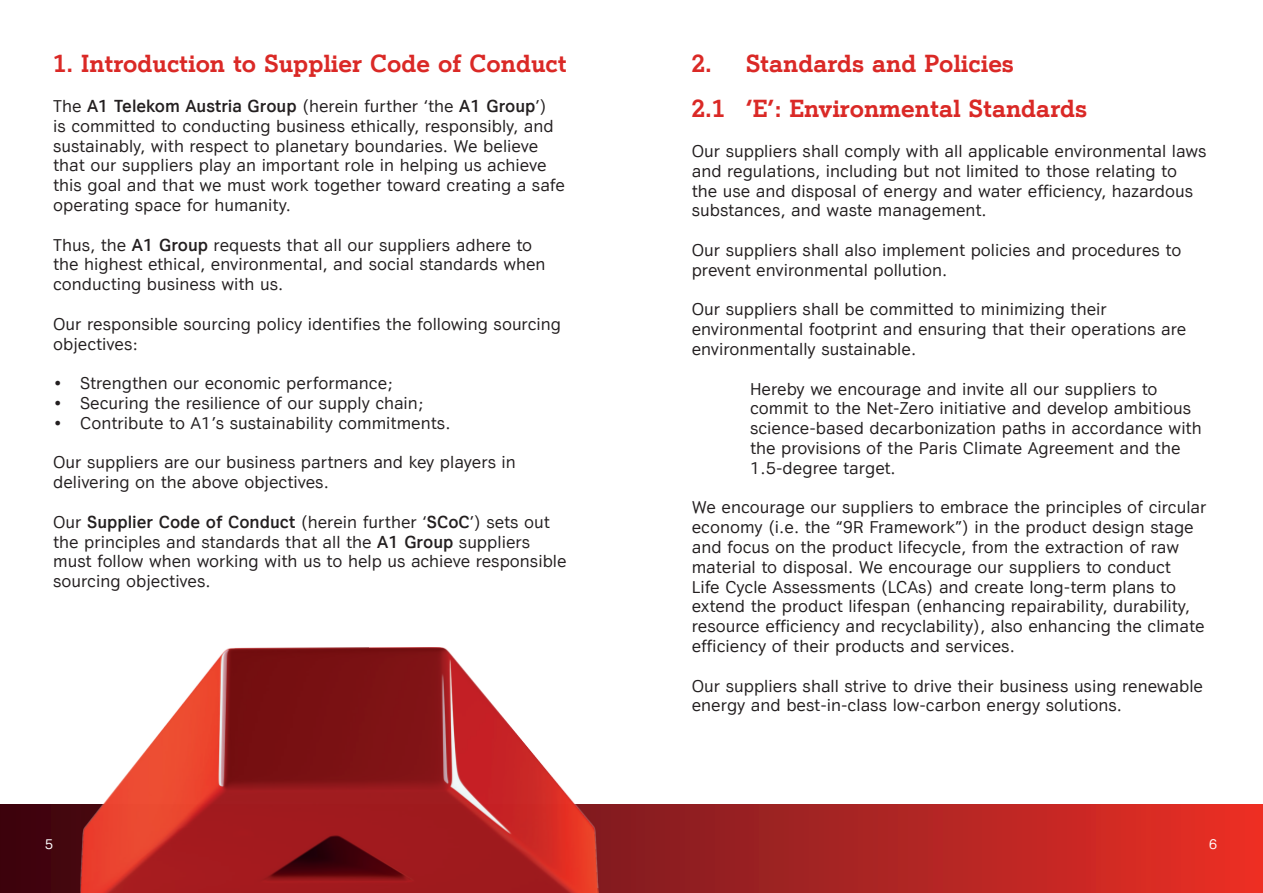
<style>
.page{position:relative;width:1263px;height:893px;background:#fff}
.page>*{position:absolute;margin:0;border:0;box-sizing:border-box;transform-origin:0 0}
.t1{font:700 24px "A1 Serif";color:#da2926}
.t2{font:16.5px/19.8px "A1 Sans";color:#231f20}
.t3{font:13.5px "A1 Sans";color:#fff}
.s1{font-weight:700}
</style>
<div class="page">
<svg style="left:1px;top:804px;width:1262px;height:89px;background:#a82120"></svg>
<img style="left:79px;top:647px;width:520px;height:246px">
<p class="t1" style="left:53px;top:48px;width:515px">1. Introduction to Supplier Code of Conduct</p>
<p class="t2" style="left:53px;top:96px;width:513px">The <span class="s1">A1 Telekom Austria Group</span> (herein further ‘the <span class="s1">A1 Group</span>’)<br>is committed to conducting business ethically, responsibly, and sustainably, with respect to planetary boundaries. We believe that our suppliers play an important role in helping us achieve this goal and that we must work together toward creating a safe operating space for humanity.</p>
<p class="t2" style="left:53px;top:234px;width:494px">Thus, the <span class="s1">A1 Group</span> requests that all our suppliers adhere to the highest ethical, environmental, and social standards when conducting business with us.</p>
<p class="t2" style="left:53px;top:314px;width:509px">Our responsible sourcing policy identifies the following sourcing objectives:</p>
<p class="t2" style="left:53px;top:373px;width:341px">• Strengthen our economic performance;</p>
<p class="t2" style="left:53px;top:393px;width:371px">• Securing the resilience of our supply chain;</p>
<p class="t2" style="left:53px;top:413px;width:399px">• Contribute to A1’s sustainability commitments.</p>
<p class="t2" style="left:53px;top:452px;width:464px">Our suppliers are our business partners and key players in delivering on the above objectives.</p>
<p class="t2" style="left:53px;top:512px;width:515px">Our <span class="s1">Supplier Code of Conduct</span> (herein further ‘<span class="s1">SCoC</span>’) sets out the principles and standards that all the <span class="s1">A1 Group</span> suppliers must follow when working with us to help us achieve responsible sourcing objectives.</p>
<p class="t3" style="left:45px;top:836px;width:10px">5</p>
<p class="t1" style="left:692px;top:48px;width:324px">2. Standards and Policies</p>
<p class="t1" style="left:692px;top:93px;width:397px">2.1 ‘E’: Environmental Standards</p>
<p class="t2" style="left:692px;top:141px;width:516px">Our suppliers shall comply with all applicable environmental laws and regulations, including but not limited to those relating to the use and disposal of energy and water efficiency, hazardous substances, and waste management.</p>
<p class="t2" style="left:692px;top:240px;width:491px">Our suppliers shall also implement policies and procedures to prevent environmental pollution.</p>
<p class="t2" style="left:692px;top:299px;width:496px">Our suppliers shall be committed to minimizing their environmental footprint and ensuring that their operations are environmentally sustainable.</p>
<p class="t2" style="left:750px;top:378px;width:453px">Hereby we encourage and invite all our suppliers to commit to the Net-Zero initiative and develop ambitious science-based decarbonization paths in accordance with the provisions of the Paris Climate Agreement and the 1.5-degree target.</p>
<p class="t2" style="left:692px;top:497px;width:516px">We encourage our suppliers to embrace the principles of circular economy (i.e. the “9R Framework”) in the product design stage and focus on the product lifecycle, from the extraction of raw material to disposal. We encourage our suppliers to conduct<br>Life Cycle Assessments (LCAs) and create long-term plans to extend the product lifespan (enhancing repairability, durability, resource efficiency and recyclability), also enhancing the climate efficiency of their products and services.</p>
<p class="t2" style="left:692px;top:675px;width:513px">Our suppliers shall strive to drive their business using renewable energy and best-in-class low-carbon energy solutions.</p>
<p class="t3" style="left:1209px;top:836px;width:10px">6</p>
</div>
